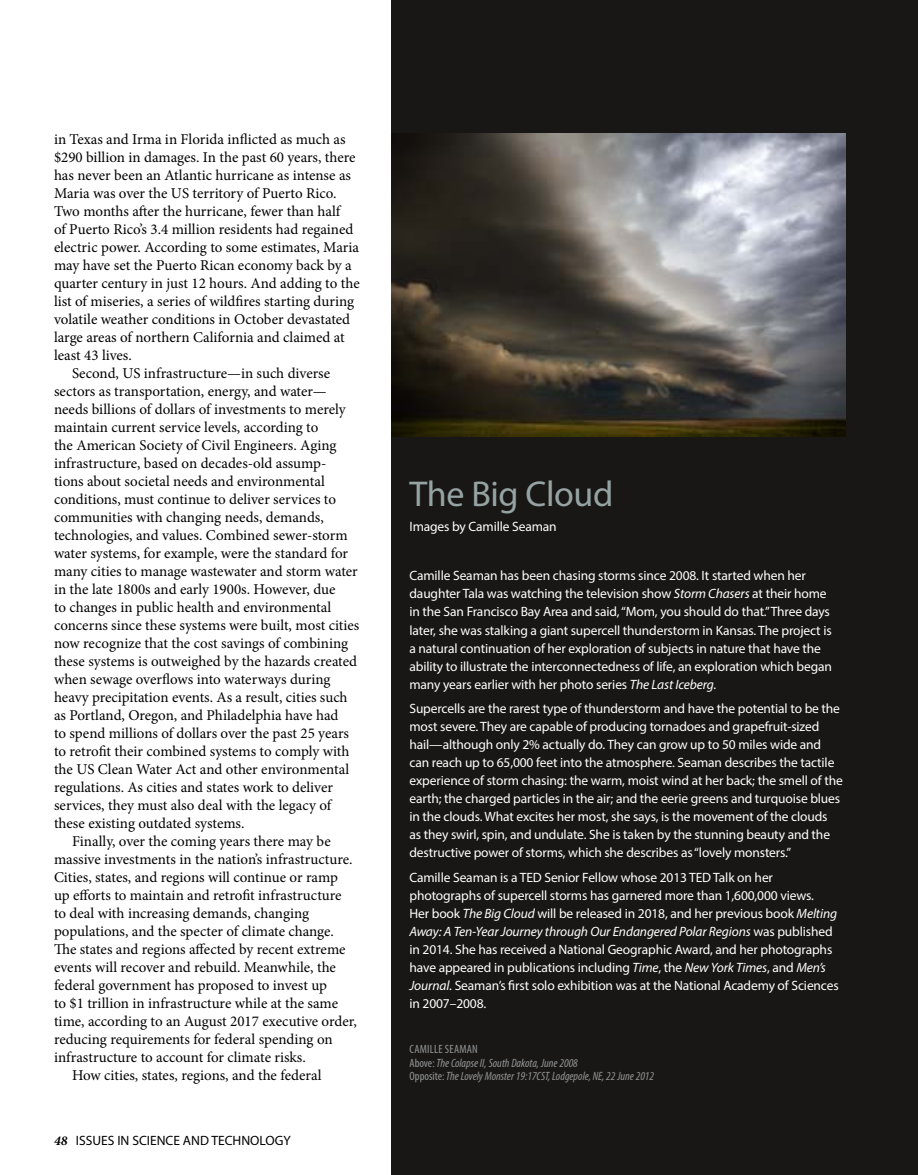
<style>
.page{position:relative;width:918px;height:1175px;background:#fff}
.page>*{position:absolute;margin:0;border:0;box-sizing:border-box;transform-origin:0 0}
._9_12_MyrPro_text_no{font:36px "Myriad Pro";letter-spacing:-.01em;color:#95a4a3}
._10_12_MinPro_text_i{font:15px/18px "Minion Pro";color:#000}
._10_12_MinPro_text_n{font:15px/18px "Minion Pro";letter-spacing:-.005em;color:#000}
._9_12_MyrPro_text_no-2{font:13.5px/18px "Myriad Pro";letter-spacing:-.01em;color:#fff}
.t1{font:13.5px "Myriad Pro";color:#000}
.Art_caption_2{font:italic condensed 12px "Myriad Pro";color:#929496}
.Art_caption_2_artist{font:condensed 12px "Myriad Pro";letter-spacing:.02em;color:#929496}
.s1{font-family:"Minion Pro";font-weight:700;font-style:italic}
.s2{font-style:italic}
.s3{font-style:normal}
</style>
<div class="page">
<div style="left:392px;top:0;width:526px;height:1174px;background:#191715"></div>
<img style="left:392px;top:134px;width:454px;height:302px">
<p class="_10_12_MinPro_text_n" style="left:54px;top:130px;width:307px">in Texas and Irma in Florida inflicted as much as $290 billion in damages. In the past 60 years, there has never been an Atlantic hurricane as intense as Maria was over the US territory of Puerto Rico.<br>Two months after the hurricane, fewer than half<br>of Puerto Rico’s 3.4 million residents had regained electric power. According to some estimates, Maria may have set the Puerto Rican economy back by a quarter century in just 12 hours. And adding to the list of miseries, a series of wildfires starting during volatile weather conditions in October devastated large areas of northern California and claimed at least 43 lives.</p>
<p class="_10_12_MinPro_text_i" style="left:54px;top:364px;width:307px;text-indent:18px">Second, US infrastructure—in such diverse sectors as transportation, energy, and water— needs billions of dollars of investments to merely maintain current service levels, according to<br>the American Society of Civil Engineers. Aging infrastructure, based on decades-old assump&shy;tions about societal needs and environmental conditions, must continue to deliver services to communities with changing needs, demands, technologies, and values. Combined sewer-storm water systems, for example, were the standard for many cities to manage wastewater and storm water in the late 1800s and early 1900s. However, due<br>to changes in public health and environmental concerns since these systems were built, most cities now recognize that the cost savings of combining these systems is outweighed by the hazards created when sewage overflows into waterways during heavy precipitation events. As a result, cities such as Portland, Oregon, and Philadelphia have had<br>to spend millions of dollars over the past 25 years to retrofit their combined systems to comply with the US Clean Water Act and other environmental regulations. As cities and states work to deliver services, they must also deal with the legacy of these existing outdated systems.</p>
<p class="_10_12_MinPro_text_i" style="left:54px;top:832px;width:304px;text-indent:18px">Finally, over the coming years there may be massive investments in the nation’s infrastructure.<br>Cities, states, and regions will continue or ramp up efforts to maintain and retrofit infrastructure to deal with increasing demands, changing populations, and the specter of climate change.<br>The states and regions affected by recent extreme events will recover and rebuild. Meanwhile, the federal government has proposed to invest up<br>to $1 trillion in infrastructure while at the same time, according to an August 2017 executive order, reducing requirements for federal spending on infrastructure to account for climate risks.</p>
<p class="_10_12_MinPro_text_i" style="left:72px;top:1066px;width:251px">How cities, states, regions, and the federal</p>
<p class="t1" style="left:54px;top:1131px;width:238px"><span class="s1">48</span> ISSUES IN SCIENCE AND TECHNOLOGY</p>
<p class="_9_12_MyrPro_text_no" style="left:410px;top:472px;width:205px">The Big Cloud</p>
<p class="_9_12_MyrPro_text_no-2" style="left:410px;top:517px;width:149px">Images by Camille Seaman</p>
<p class="_9_12_MyrPro_text_no-2" style="left:410px;top:566px;width:424px">Camille Seaman has been chasing storms since 2008. It started when her daughter Tala was watching the television show <span class="s2">Storm Chasers</span> at their home in the San Francisco Bay Area and said, “Mom, you should do that.” Three days later, she was stalking a giant supercell thunderstorm in Kansas. The project is a natural continuation of her exploration of subjects in nature that have the ability to illustrate the interconnectedness of life, an exploration which began many years earlier with her photo series <span class="s2">The Last Iceberg.</span></p>
<p class="_9_12_MyrPro_text_no-2" style="left:410px;top:699px;width:435px">Supercells are the rarest type of thunderstorm and have the potential to be the most severe. They are capable of producing tornadoes and grapefruit-sized hail—although only 2% actually do. They can grow up to 50 miles wide and can reach up to 65,000 feet into the atmosphere. Seaman describes the tactile experience of storm chasing: the warm, moist wind at her back; the smell of the earth; the charged particles in the air; and the eerie greens and turquoise blues in the clouds. What excites her most, she says, is the movement of the clouds<br>as they swirl, spin, and undulate. She is taken by the stunning beauty and the destructive power of storms, which she describes as “lovely monsters.”</p>
<p class="_9_12_MyrPro_text_no-2" style="left:410px;top:868px;width:431px">Camille Seaman is a TED Senior Fellow whose 2013 TED Talk on her photographs of supercell storms has garnered more than 1,600,000 views.<br>Her book <span class="s2">The Big Cloud</span> will be released in 2018, and her previous book <span class="s2">Melting Away: A Ten-Year Journey through Our Endangered Polar Regions</span> was published in 2014. She has received a National Geographic Award, and her photographs have appeared in publications including <span class="s2">Time</span>, the <span class="s2">New York Times</span>, and <span class="s2">Men’s Journal</span>. Seaman’s first solo exhibition was at the National Academy of Sciences in 2007–2008.</p>
<p class="Art_caption_2_artist" style="left:410px;top:1041px;width:70px">CAMILLE SEAMAN</p>
<p class="Art_caption_2" style="left:410px;top:1055px;width:170px"><span class="s3">Above:</span> The Colapse II, South Dakota, June 2008</p>
<p class="Art_caption_2" style="left:410px;top:1068px;width:246px"><span class="s3">Opposite:</span> The Lovely Monster 19:17CST, Lodgepole, NE, 22 June 2012</p>
</div>
